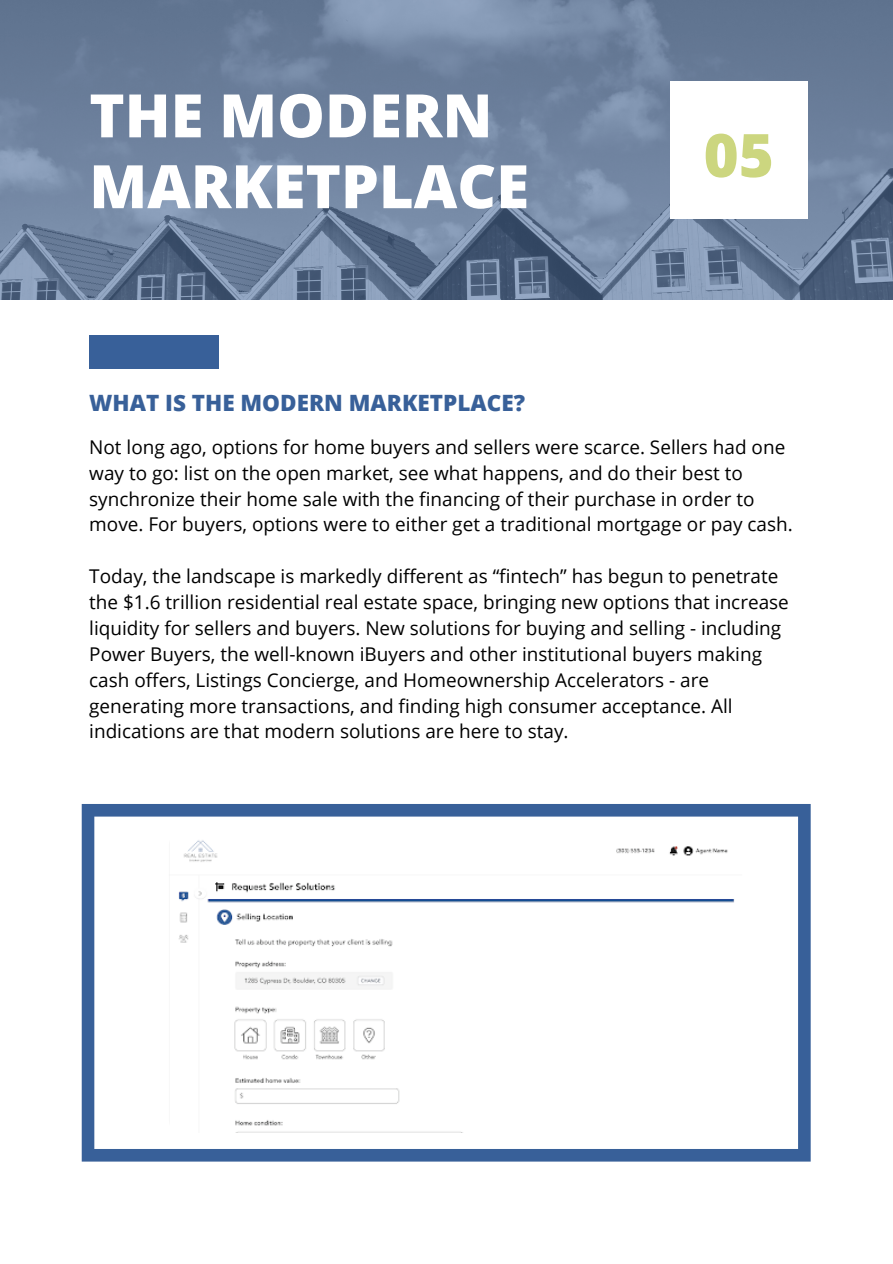
<style>
.page{position:relative;width:893px;height:1264px;background:#fff}
.page>*{position:absolute;margin:0;border:0;box-sizing:border-box;transform-origin:0 0}
.t1{font:800 60px/70.8px "Open Sans";color:#fff}
.t2{font:800 60px "Open Sans";color:#ccd67f}
.t3{font:800 22.5px "Open Sans";color:#386099}
.t4{font:18.9px/25.8px "Open Sans";color:#000}
</style>
<div class="page">
<svg style="left:0;top:0;width:892px;height:299px;background:#6d819d"></svg>
<div style="left:669px;top:81px;width:138px;height:138px;background:#fff"></div>
<div style="left:89px;top:335px;width:130px;height:34px;background:#386099"></div>
<svg style="left:82px;top:804px;width:728px;height:357px"></svg>
<h1 class="t1" style="left:89px;top:79px;width:441px">THE MODERN<br>MARKETPLACE</h1>
<p class="t3" style="left:89px;top:387px;width:437px">WHAT IS THE MODERN MARKETPLACE?</p>
<h1 class="t2" style="left:703px;top:113px;width:72px">05</h1>
<p class="t4" style="left:89px;top:433px;width:705px">Not long ago, options for home buyers and sellers were scarce. Sellers had one way to go: list on the open market, see what happens, and do their best to synchronize their home sale with the financing of their purchase in order to move. For buyers, options were to either get a traditional mortgage or pay cash.</p>
<p class="t4" style="left:89px;top:563px;width:701px">Today, the landscape is markedly different as “fintech” has begun to penetrate the $1.6 trillion residential real estate space, bringing new options that increase liquidity for sellers and buyers. New solutions for buying and selling - including Power Buyers, the well-known iBuyers and other institutional buyers making cash offers, Listings Concierge, and Homeownership Accelerators - are generating more transactions, and finding high consumer acceptance. All indications are that modern solutions are here to stay.</p>
</div>
